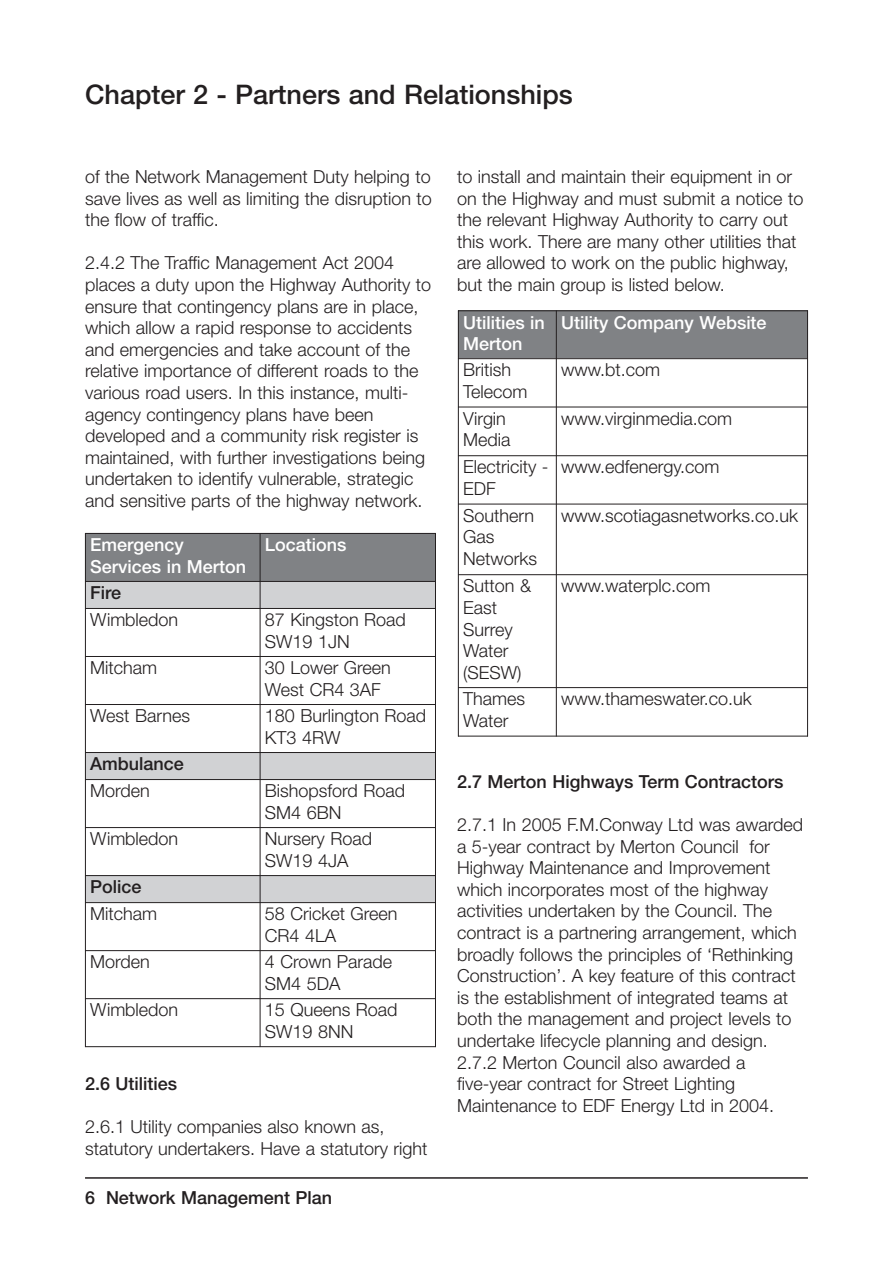
<style>
.page{position:relative;width:893px;height:1263px;background:#fff}
.page>*{position:absolute;margin:0;border:0;box-sizing:border-box;transform-origin:0 0}
.t1{font:500 27px "Helvetica Neue";color:#231f20}
.t2{font:300 18px/21.6px "Helvetica Neue";color:#231f20}
.t3{font:500 18px "Helvetica Neue";color:#231f20}
.t4{font:500 18px/21.6px "Helvetica Neue";color:#fff}
</style>
<div class="page">
<hr style="left:85px;top:1177px;width:723px;height:2px;background:#231f20">
<div style="left:85px;top:533px;width:175px;height:48px;background:#808285"></div>
<div style="left:260px;top:533px;width:176px;height:48px;background:#808285"></div>
<div style="left:85px;top:581px;width:175px;height:27px;background:#d1d2d4"></div>
<div style="left:260px;top:581px;width:176px;height:27px;background:#d1d2d4"></div>
<div style="left:85px;top:752px;width:175px;height:27px;background:#d1d2d4"></div>
<div style="left:260px;top:752px;width:176px;height:27px;background:#d1d2d4"></div>
<div style="left:85px;top:875px;width:175px;height:27px;background:#d1d2d4"></div>
<div style="left:260px;top:875px;width:176px;height:27px;background:#d1d2d4"></div>
<hr style="left:85px;top:533px;width:1px;height:514px;background:#231f20">
<hr style="left:260px;top:533px;width:1px;height:514px;background:#231f20">
<hr style="left:435px;top:533px;width:1px;height:514px;background:#231f20">
<hr style="left:85px;top:533px;width:351px;height:1px;background:#231f20">
<hr style="left:85px;top:581px;width:351px;height:1px;background:#231f20">
<hr style="left:85px;top:608px;width:351px;height:1px;background:#231f20">
<hr style="left:85px;top:656px;width:351px;height:1px;background:#231f20">
<hr style="left:85px;top:704px;width:351px;height:1px;background:#231f20">
<hr style="left:85px;top:752px;width:351px;height:1px;background:#231f20">
<hr style="left:85px;top:779px;width:351px;height:1px;background:#231f20">
<hr style="left:85px;top:827px;width:351px;height:1px;background:#231f20">
<hr style="left:85px;top:875px;width:351px;height:1px;background:#231f20">
<hr style="left:85px;top:902px;width:351px;height:1px;background:#231f20">
<hr style="left:85px;top:950px;width:351px;height:1px;background:#231f20">
<hr style="left:85px;top:998px;width:351px;height:1px;background:#231f20">
<hr style="left:85px;top:1046px;width:351px;height:1px;background:#231f20">
<div style="left:458px;top:310px;width:98px;height:49px;background:#808285"></div>
<div style="left:556px;top:310px;width:252px;height:49px;background:#808285"></div>
<hr style="left:458px;top:310px;width:1px;height:426px;background:#231f20">
<hr style="left:556px;top:310px;width:1px;height:426px;background:#231f20">
<hr style="left:807px;top:310px;width:1px;height:426px;background:#231f20">
<hr style="left:458px;top:310px;width:350px;height:1px;background:#231f20">
<hr style="left:458px;top:358px;width:350px;height:1px;background:#231f20">
<hr style="left:458px;top:407px;width:350px;height:1px;background:#231f20">
<hr style="left:458px;top:455px;width:350px;height:1px;background:#231f20">
<hr style="left:458px;top:504px;width:350px;height:1px;background:#231f20">
<hr style="left:458px;top:574px;width:350px;height:1px;background:#231f20">
<hr style="left:458px;top:687px;width:350px;height:1px;background:#231f20">
<hr style="left:458px;top:736px;width:350px;height:1px;background:#231f20">
<h1 class="t1" style="left:85px;top:85px;width:489px">Chapter 2 - Partners and Relationships</h1>
<p class="t2" style="left:85px;top:167px;width:348px;text-align:justify">of the Network Management Duty helping to save lives as well as limiting the disruption to the flow of traffic.</p>
<p class="t2" style="left:85px;top:254px;width:348px">2.4.2 The Traffic Management Act 2004 places a duty upon the Highway Authority to ensure that contingency plans are in place, which allow a rapid response to accidents and emergencies and take account of the relative importance of different roads to the various road users. In this instance, multi&shy;agency contingency plans have been developed and a community risk register is maintained, with further investigations being undertaken to identify vulnerable, strategic and sensitive parts of the highway network.</p>
<p class="t4" style="left:90px;top:536px;width:157px">Emergency<br>Services in Merton</p>
<p class="t4" style="left:265px;top:536px;width:83px">Locations</p>
<p class="t3" style="left:90px;top:586px;width:33px">Fire</p>
<p class="t2" style="left:90px;top:611px;width:89px">Wimbledon</p>
<p class="t2" style="left:265px;top:611px;width:142px">87 Kingston Road<br>SW19 1JN</p>
<p class="t2" style="left:90px;top:659px;width:68px">Mitcham</p>
<p class="t2" style="left:265px;top:659px;width:127px">30 Lower Green<br>West CR4 3AF</p>
<p class="t2" style="left:90px;top:707px;width:101px">West Barnes</p>
<p class="t2" style="left:265px;top:707px;width:163px">180 Burlington Road<br>KT3 4RW</p>
<p class="t3" style="left:90px;top:757px;width:95px">Ambulance</p>
<p class="t2" style="left:90px;top:782px;width:61px">Morden</p>
<p class="t2" style="left:265px;top:782px;width:142px">Bishopsford Road<br>SM4 6BN</p>
<p class="t2" style="left:90px;top:830px;width:89px">Wimbledon</p>
<p class="t2" style="left:265px;top:830px;width:109px">Nursery Road<br>SW19 4JA</p>
<p class="t3" style="left:90px;top:880px;width:53px">Police</p>
<p class="t2" style="left:90px;top:905px;width:68px">Mitcham</p>
<p class="t2" style="left:265px;top:905px;width:134px">58 Cricket Green<br>CR4 4LA</p>
<p class="t2" style="left:90px;top:953px;width:61px">Morden</p>
<p class="t2" style="left:265px;top:953px;width:129px">4 Crown Parade<br>SM4 5DA</p>
<p class="t2" style="left:90px;top:1001px;width:89px">Wimbledon</p>
<p class="t2" style="left:265px;top:1001px;width:134px">15 Queens Road<br>SW19 8NN</p>
<p class="t3" style="left:85px;top:1077px;width:94px">2.6 Utilities</p>
<p class="t2" style="left:85px;top:1118px;width:344px">2.6.1 Utility companies also known as, statutory undertakers. Have a statutory right</p>
<p class="t3" style="left:85px;top:1191px;width:249px">6 Network Management Plan</p>
<p class="t2" style="left:457px;top:167px;width:348px">to install and maintain their equipment in or on the Highway and must submit a notice to the relevant Highway Authority to carry out this work. There are many other utilities that are allowed to work on the public highway, but the main group is listed below.</p>
<p class="t4" style="left:463px;top:313px;width:83px">Utilities in<br>Merton</p>
<p class="t4" style="left:561px;top:313px;width:207px">Utility Company Website</p>
<p class="t2" style="left:463px;top:361px;width:66px">British<br>Telecom</p>
<p class="t2" style="left:561px;top:361px;width:100px">www.bt.com</p>
<p class="t2" style="left:463px;top:409px;width:49px">Virgin<br>Media</p>
<p class="t2" style="left:561px;top:409px;width:172px">www.virginmedia.com</p>
<p class="t2" style="left:463px;top:458px;width:87px">Electricity -<br>EDF</p>
<p class="t2" style="left:561px;top:458px;width:160px">www.edfenergy.com</p>
<p class="t2" style="left:463px;top:506px;width:75px">Southern<br>Gas<br>Networks</p>
<p class="t2" style="left:561px;top:506px;width:238px">www.scotiagasnetworks.co.uk</p>
<p class="t2" style="left:463px;top:577px;width:69px">Sutton &amp;<br>East<br>Surrey<br>Water (SESW)</p>
<p class="t2" style="left:561px;top:577px;width:151px">www.waterplc.com</p>
<p class="t2" style="left:463px;top:690px;width:63px">Thames<br>Water</p>
<p class="t2" style="left:561px;top:690px;width:192px">www.thameswater.co.uk</p>
<p class="t3" style="left:457px;top:775px;width:328px">2.7 Merton Highways Term Contractors</p>
<p class="t2" style="left:457px;top:815px;width:347px">2.7.1 In 2005 F.M.Conway Ltd was awarded a 5-year contract by Merton Council for Highway Maintenance and Improvement which incorporates most of the highway activities undertaken by the Council. The contract is a partnering arrangement, which broadly follows the principles of ‘Rethinking Construction’. A key feature of this contract is the establishment of integrated teams at both the management and project levels to undertake lifecycle planning and design.<br>2.7.2 Merton Council also awarded a five-year contract for Street Lighting Maintenance to EDF Energy Ltd in 2004.</p>
</div>
